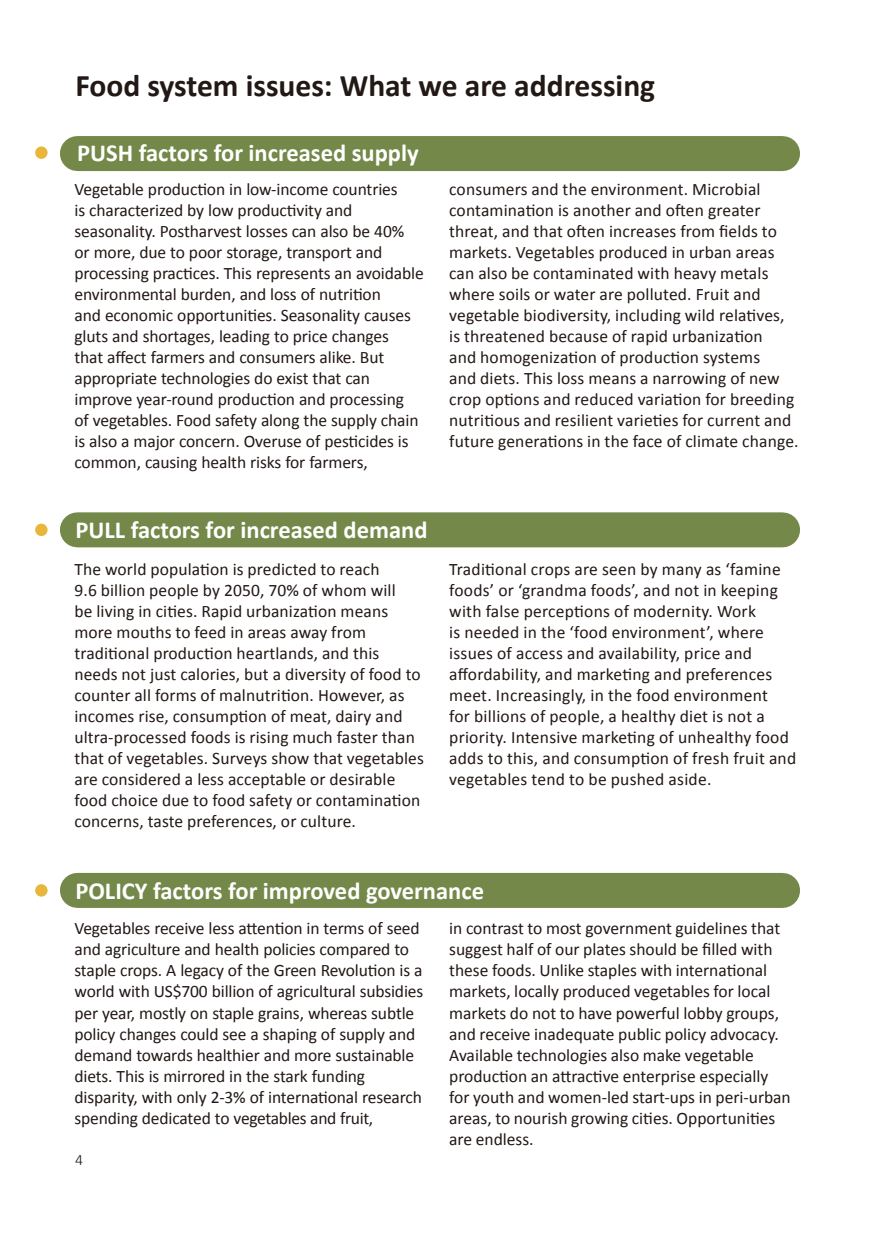
<style>
.page{position:relative;width:874px;height:1241px;background:#fff}
.page>*{position:absolute;margin:0;border:0;box-sizing:border-box;transform-origin:0 0}
.t1{font:700 31.5px "Calibri";color:#221815}
.t2{font:700 24.5px "Calibri";color:#fff}
.t3{font:17.5px/21px "Calibri";color:#221815}
.t4{font:300 15.75px "Calibri";color:#221815}
</style>
<div class="page">
<div style="left:77px;top:136px;width:705px;height:35px;background:#748949"></div>
<div style="left:77px;top:512px;width:705px;height:35px;background:#748949"></div>
<div style="left:77px;top:872px;width:705px;height:35px;background:#748949"></div>
<div style="left:35px;top:146px;width:13px;height:13px;background:#e8b63b;border-radius:50%"></div>
<div style="left:35px;top:523px;width:13px;height:13px;background:#e8b63b;border-radius:50%"></div>
<div style="left:35px;top:884px;width:13px;height:12px;background:#e8b63b;border-radius:50%"></div>
<h1 class="t1" style="left:75px;top:65px;width:581px">Food system issues: What we are addressing</h1>
<h2 class="t2" style="left:77px;top:137px;width:343px">PUSH factors for increased supply</h2>
<p class="t3" style="left:74px;top:178px;width:350px">Vegetable production in low-income countries<br>is characterized by low productivity and seasonality. Postharvest losses can also be 40% or more, due to poor storage, transport and processing practices. This represents an avoidable environmental burden, and loss of nutrition<br>and economic opportunities. Seasonality causes gluts and shortages, leading to price changes<br>that affect farmers and consumers alike. But appropriate technologies do exist that can improve year-round production and processing<br>of vegetables. Food safety along the supply chain is also a major concern. Overuse of pesticides is common, causing health risks for farmers,</p>
<p class="t3" style="left:449px;top:178px;width:351px">consumers and the environment. Microbial contamination is another and often greater threat, and that often increases from fields to markets. Vegetables produced in urban areas can also be contaminated with heavy metals where soils or water are polluted. Fruit and vegetable biodiversity, including wild relatives, is threatened because of rapid urbanization<br>and homogenization of production systems<br>and diets. This loss means a narrowing of new crop options and reduced variation for breeding nutritious and resilient varieties for current and future generations in the face of climate change.</p>
<h2 class="t2" style="left:75px;top:514px;width:353px">PULL factors for increased demand</h2>
<p class="t3" style="left:74px;top:558px;width:351px">The world population is predicted to reach<br>9.6 billion people by 2050, 70% of whom will<br>be living in cities. Rapid urbanization means more mouths to feed in areas away from traditional production heartlands, and this needs not just calories, but a diversity of food to counter all forms of malnutrition. However, as incomes rise, consumption of meat, dairy and ultra-processed foods is rising much faster than that of vegetables. Surveys show that vegetables are considered a less acceptable or desirable food choice due to food safety or contamination concerns, taste preferences, or culture.</p>
<p class="t3" style="left:449px;top:558px;width:348px">Traditional crops are seen by many as ‘famine foods’ or ‘grandma foods’, and not in keeping with false perceptions of modernity. Work<br>is needed in the ‘food environment’, where issues of access and availability, price and affordability, and marketing and preferences meet. Increasingly, in the food environment<br>for billions of people, a healthy diet is not a priority. Intensive marketing of unhealthy food adds to this, and consumption of fresh fruit and vegetables tend to be pushed aside.</p>
<h2 class="t2" style="left:75px;top:874px;width:410px">POLICY factors for improved governance</h2>
<p class="t3" style="left:74px;top:918px;width:350px">Vegetables receive less attention in terms of seed and agriculture and health policies compared to staple crops. A legacy of the Green Revolution is a world with US$700 billion of agricultural subsidies per year, mostly on staple grains, whereas subtle policy changes could see a shaping of supply and demand towards healthier and more sustainable diets. This is mirrored in the stark funding disparity, with only 2-3% of international research spending dedicated to vegetables and fruit,</p>
<p class="t3" style="left:449px;top:918px;width:343px">in contrast to most government guidelines that suggest half of our plates should be filled with these foods. Unlike staples with international markets, locally produced vegetables for local markets do not to have powerful lobby groups, and receive inadequate public policy advocacy.<br>Available technologies also make vegetable production an attractive enterprise especially for youth and women-led start-ups in peri-urban areas, to nourish growing cities. Opportunities are endless.</p>
<p class="t4" style="left:75px;top:1149px;width:9px">4</p>
</div>
